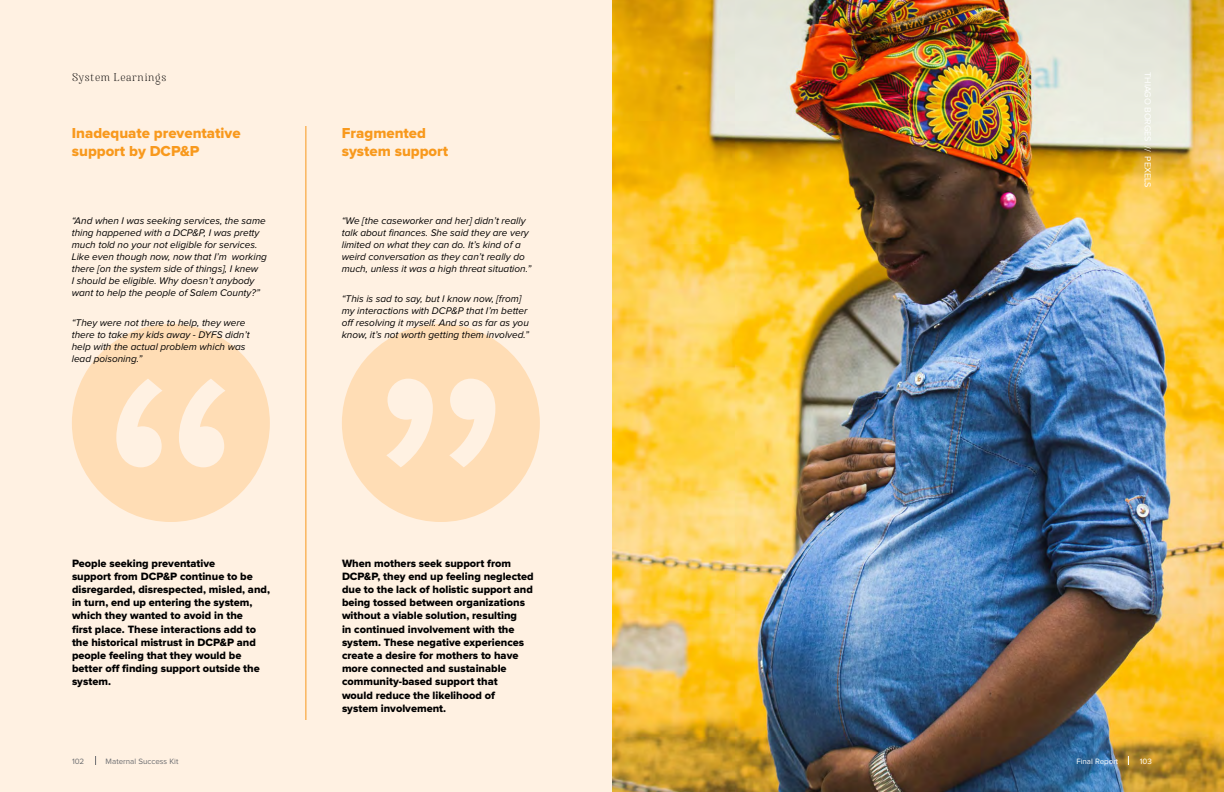
<style>
.page{position:relative;width:1224px;height:792px;background:#fff}
.page>*{position:absolute;margin:0;border:0;box-sizing:border-box;transform-origin:0 0}
.t1{font:15px/18px "Proxima Nova Extrabld";color:#f8991d}
.t2{font:12px "Famosa Light Demo";letter-spacing:.05em;color:#000}
.t3{font:11px/13.2px "Proxima Nova Extrabld";color:#000}
.t4{font:italic 10px/12px "Proxima Nova";color:#000}
.t5{font:9px "Proxima Nova";color:#fff}
.t6{font:8px "Proxima Nova";color:#6d6e71}
.t7{font:8px "Proxima Nova";color:#fff}
</style>
<div class="page">
<div style="left:0;top:0;width:612px;height:792px;background:#fff1e2"></div>
<svg style="left:342px;top:324px;width:198px;height:198px;fill:#ffddb5"></svg>
<svg style="left:72px;top:324px;width:198px;height:198px;fill:#ffddb5"></svg>
<hr style="left:306px;top:126px;width:1px;height:594px;background:#f8991d">
<img style="left:612px;top:0;width:612px;height:792px">
<p class="t2" style="left:72px;top:72px;width:96px">System Learnings</p>
<h1 class="t1" style="left:72px;top:124px;width:170px">Inadequate preventative support by DCP&amp;P</h1>
<h1 class="t1" style="left:342px;top:124px;width:108px">Fragmented system support</h1>
<p class="t5" style="left:1152px;top:72px;width:117px;rotate:90deg">THIAGO BORGES // PEXELS</p>
<p class="t4" style="left:72px;top:215px;width:197px">“And when I was seeking services, the same thing happened with a DCP&amp;P, I was pretty much told no your not eligible for services.<br>Like even though now, now that I’m working there [on the system side of things], I knew<br>I should be eligible. Why doesn’t anybody want to help the people of Salem County?”</p>
<p class="t4" style="left:72px;top:317px;width:179px">“They were not there to help, they were there to take my kids away - DYFS didn’t help with the actual problem which was lead poisoning.”</p>
<p class="t4" style="left:342px;top:215px;width:191px">“We [the caseworker and her] didn’t really talk about finances. She said they are very limited on what they can do. It’s kind of a weird conversation as they can’t really do much, unless it was a high threat situation.”</p>
<p class="t4" style="left:342px;top:293px;width:189px">“This is sad to say, but I know now, [from] my interactions with DCP&amp;P that I’m better off resolving it myself. And so as far as you know, it’s not worth getting them involved.”</p>
<p class="t3" style="left:72px;top:557px;width:199px">People seeking preventative<br>support from DCP&amp;P continue to be disregarded, disrespected, misled, and, in turn, end up entering the system, which they wanted to avoid in the<br>first place. These interactions add to the historical mistrust in DCP&amp;P and people feeling that they would be better off finding support outside the system.</p>
<p class="t3" style="left:342px;top:557px;width:193px">When mothers seek support from DCP&amp;P, they end up feeling neglected due to the lack of holistic support and being tossed between organizations without a viable solution, resulting<br>in continued involvement with the system. These negative experiences create a desire for mothers to have more connected and sustainable community-based support that<br>would reduce the likelihood of system involvement.</p>
<p class="t6" style="left:72px;top:757px;width:14px">102</p>
<p class="t6" style="left:106px;top:757px;width:74px">Maternal Success Kit</p>
<p class="t7" style="left:1076px;top:757px;width:43px">Final Report</p>
<p class="t7" style="left:1140px;top:757px;width:14px">103</p>
</div>
